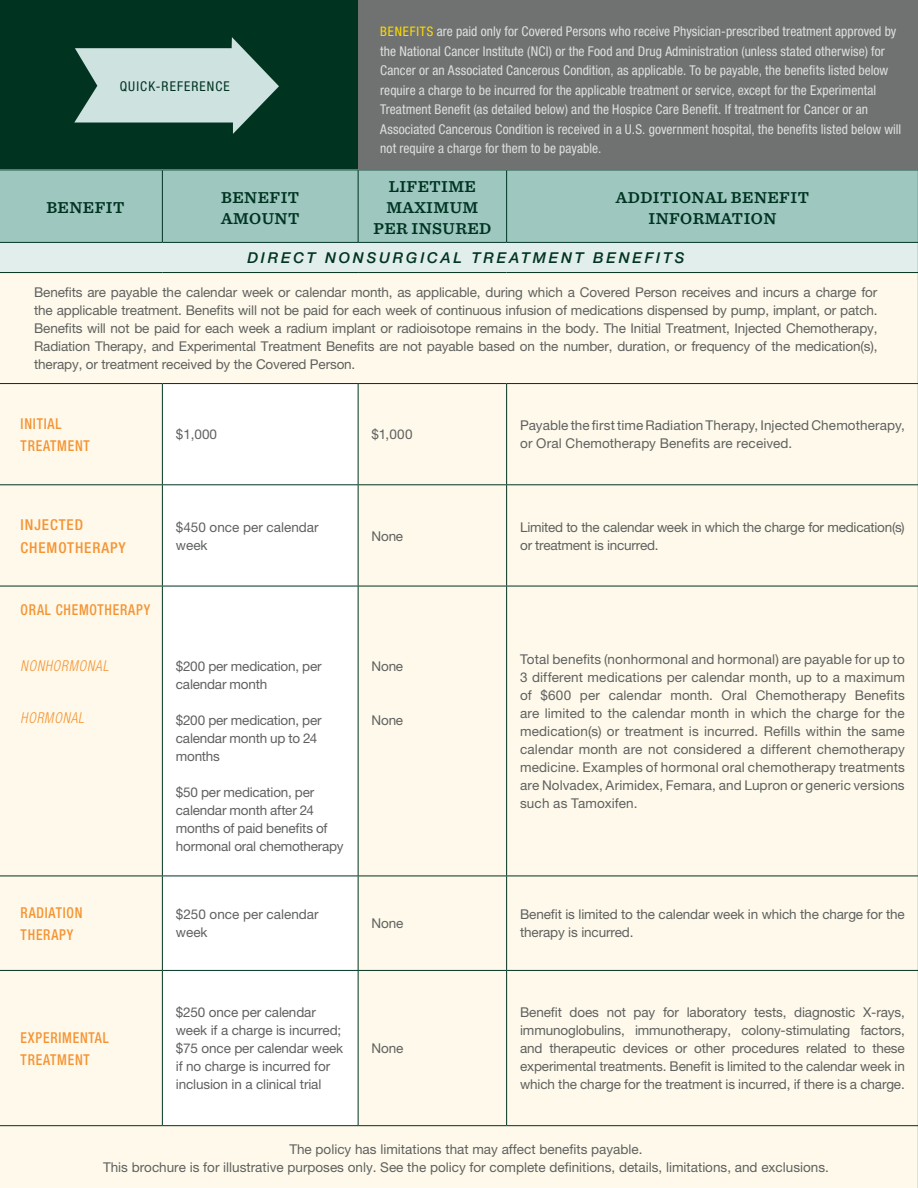
<style>
.page{position:relative;width:918px;height:1188px;background:#fff}
.page>*{position:absolute;margin:0;border:0;box-sizing:border-box;transform-origin:0 0}
.t1{font:600 16.5px/21px "Sentinel";letter-spacing:.025em;color:#003421}
.t2{font:500 condensed 15px/22.5px "Helvetica Neue LTCE";letter-spacing:.06em;color:#f59433;scale:.9 1}
.t3{font:italic 500 15px "Helvetica Neue CELT";letter-spacing:.185em;color:#003421}
.t4{font:500 condensed 15px/22.5px "Helvetica Neue LTCE";letter-spacing:.06em;color:#f59433}
.t5{font:italic 300 condensed 15px "Helvetica Neue LTCE";letter-spacing:.06em;color:#f59433;scale:.9 1}
.t6{font:13.5px/18px "Helvetica Neue CELT";letter-spacing:-.01em;color:#5f6160}
.t7{font:condensed 13.5px/19.5px "Helvetica Neue LTCE";letter-spacing:.005em;color:#dedfdf}
.t8{font:13.5px/18px "Helvetica Neue CELT";letter-spacing:.01em;color:#5f6160}
.t9{font:condensed 13.5px "Helvetica Neue LTCE";letter-spacing:.13em;color:#003421}
.s1{font-size:13.2px;color:#ffdc00}
</style>
<div class="page">
<div style="left:0;top:0;width:358px;height:200px;background:#003421"></div>
<div style="left:358px;top:0;width:560px;height:170px;background:#707272"></div>
<div style="left:0;top:171px;width:917px;height:71px;background:#9ec7c0"></div>
<div style="left:0;top:242px;width:918px;height:31px;background:#e2eeec"></div>
<div style="left:0;top:273px;width:917px;height:915px;background:#fef9ea"></div>
<svg style="left:163px;top:384px;width:195px;height:741px"></svg>
<hr style="left:162px;top:170px;width:1px;height:72px;background:#003421">
<hr style="left:358px;top:170px;width:149px;height:1px;background:#003421">
<hr style="left:358px;top:170px;width:1px;height:72px;background:#003421">
<hr style="left:507px;top:170px;width:411px;height:1px;background:#003421">
<hr style="left:506px;top:170px;width:1px;height:72px;background:#003421">
<hr style="left:917px;top:170px;width:1px;height:72px;background:#003421">
<hr style="left:0;top:242px;width:162px;height:1px;background:#003421">
<hr style="left:162px;top:242px;width:196px;height:1px;background:#003421">
<hr style="left:358px;top:242px;width:149px;height:1px;background:#003421">
<hr style="left:507px;top:242px;width:411px;height:1px;background:#003421">
<svg style="left:917px;top:243px;width:1px;height:29px"></svg>
<hr style="left:162px;top:384px;width:1px;height:100px;background:#003421">
<hr style="left:358px;top:384px;width:1px;height:100px;background:#003421">
<hr style="left:506px;top:384px;width:1px;height:100px;background:#003421">
<hr style="left:917px;top:384px;width:1px;height:100px;background:#003421">
<hr style="left:0;top:484px;width:162px;height:1px;background:#003421">
<hr style="left:162px;top:484px;width:196px;height:1px;background:#003421">
<hr style="left:162px;top:485px;width:1px;height:101px;background:#003421">
<hr style="left:358px;top:484px;width:149px;height:1px;background:#003421">
<hr style="left:358px;top:485px;width:1px;height:101px;background:#003421">
<hr style="left:507px;top:484px;width:411px;height:1px;background:#003421">
<hr style="left:506px;top:485px;width:1px;height:101px;background:#003421">
<hr style="left:917px;top:485px;width:1px;height:101px;background:#003421">
<hr style="left:0;top:586px;width:162px;height:1px;background:#003421">
<hr style="left:162px;top:586px;width:196px;height:1px;background:#003421">
<hr style="left:162px;top:586px;width:1px;height:290px;background:#003421">
<hr style="left:358px;top:586px;width:149px;height:1px;background:#003421">
<hr style="left:358px;top:586px;width:1px;height:290px;background:#003421">
<hr style="left:507px;top:586px;width:411px;height:1px;background:#003421">
<hr style="left:506px;top:586px;width:1px;height:290px;background:#003421">
<hr style="left:917px;top:586px;width:1px;height:290px;background:#003421">
<hr style="left:0;top:876px;width:162px;height:1px;background:#003421">
<hr style="left:162px;top:876px;width:196px;height:1px;background:#003421">
<hr style="left:162px;top:876px;width:1px;height:94px;background:#003421">
<hr style="left:358px;top:876px;width:149px;height:1px;background:#003421">
<hr style="left:358px;top:876px;width:1px;height:94px;background:#003421">
<hr style="left:507px;top:876px;width:411px;height:1px;background:#003421">
<hr style="left:506px;top:876px;width:1px;height:94px;background:#003421">
<hr style="left:917px;top:876px;width:1px;height:94px;background:#003421">
<hr style="left:0;top:970px;width:162px;height:1px;background:#003421">
<hr style="left:162px;top:970px;width:196px;height:1px;background:#003421">
<hr style="left:162px;top:971px;width:1px;height:154px;background:#003421">
<hr style="left:358px;top:970px;width:149px;height:1px;background:#003421">
<hr style="left:358px;top:971px;width:1px;height:154px;background:#003421">
<hr style="left:507px;top:970px;width:411px;height:1px;background:#003421">
<hr style="left:506px;top:971px;width:1px;height:154px;background:#003421">
<hr style="left:917px;top:971px;width:1px;height:154px;background:#003421">
<hr style="left:0;top:1125px;width:162px;height:1px;background:#003421">
<hr style="left:162px;top:1125px;width:196px;height:1px;background:#003421">
<hr style="left:358px;top:1125px;width:149px;height:1px;background:#003421">
<hr style="left:507px;top:1125px;width:411px;height:1px;background:#003421">
<hr style="left:917px;top:1126px;width:1px;height:62px;background:#003421">
<hr style="left:0;top:272px;width:162px;height:1px;background:#003421">
<hr style="left:162px;top:272px;width:196px;height:1px;background:#003421">
<hr style="left:358px;top:272px;width:149px;height:1px;background:#003421">
<hr style="left:507px;top:272px;width:411px;height:1px;background:#003421">
<hr style="left:917px;top:273px;width:1px;height:110px;background:#003421">
<hr style="left:0;top:383px;width:162px;height:1px;background:#003421">
<hr style="left:162px;top:383px;width:196px;height:1px;background:#003421">
<hr style="left:358px;top:383px;width:149px;height:1px;background:#003421">
<hr style="left:507px;top:383px;width:411px;height:1px;background:#003421">
<svg style="left:74px;top:37px;width:205px;height:97px"></svg>
<p class="t9" style="left:120px;top:79px;width:112px">Quick-Reference</p>
<p class="t7" style="left:380px;top:22px;width:523px"><span class="s1">Benefit s</span> are paid only for Covered Persons who receive Physician-prescribed treatment approved by the National Cancer Institute (NCI) or the Food and Drug Administration (unless stated otherwise) for Cancer or an Associated Cancerous Condition, as applicable. To be payable, the benefits listed below require a charge to be incurred for the applicable treatment or service, except for the Experimental Treatment Benefit (as detailed below) and the Hospice Care Benefit. If treatment for Cancer or an Associated Cancerous Condition is received in a U.S. government hospital, the benefits listed below will not require a charge for them to be payable.</p>
<p class="t1" style="left:389px;top:176px;width:89px">LIFETIME</p>
<p class="t1" style="left:386px;top:197px;width:54px">MAXIMUM</p>
<p class="t1" style="left:373px;top:218px;width:119px">PER INSURED</p>
<p class="t1" style="left:616px;top:186px;width:195px;text-align:center">ADDITIONAL BENEFIT<br>INFORMATION</p>
<p class="t3" style="left:247px;top:249px;width:439px">DI RECT NONSURGICA L TREATMENT BENEFITS</p>
<p class="t6" style="left:34px;top:284px;width:845px;text-align:justify">Benefits are payable the calendar week or calendar month, as applicable, during which a Covered Person receives and incurs a charge for the applicable treatment. Benefits will not be paid for each week of continuous infusion of medications dispensed by pump, implant, or patch.<br>Benefits will not be paid for each week a radium implant or radioisotope remains in the body. The Initial Treatment, Injected Chemotherapy, Radiation Therapy, and Experimental Treatment Benefits are not payable based on the number, duration, or frequency of the medication(s), therapy, or treatment received by the Covered Person.</p>
<p class="t1" style="left:46px;top:197px;width:80px">BENEFIT</p>
<p class="t1" style="left:221px;top:186px;width:80px">BENEFIT<br>AMOUNT</p>
<p class="t2" style="left:21px;top:412px;width:78px">INITIAL<br>TREATMENT</p>
<p class="t6" style="left:176px;top:426px;width:43px">$1,000</p>
<p class="t6" style="left:372px;top:426px;width:42px">$1,000</p>
<p class="t8" style="left:520px;top:417px;width:386px">Payable the first time Radiation Therapy, Injected Chemotherapy, or Oral Chemotherapy Benefits are received.</p>
<p class="t4" style="left:21px;top:513px;width:107px">INJECTED<br>CHEMOTHERAPY</p>
<p class="t6" style="left:176px;top:518px;width:144px">$450 once per calendar week</p>
<p class="t6" style="left:372px;top:527px;width:33px">None</p>
<p class="t6" style="left:520px;top:518px;width:386px">Limited to the calendar week in which the charge for medication(s) or treatment is incurred.</p>
<p class="t2" style="left:21px;top:598px;width:145px">ORAL CHEMOTHERAPY</p>
<p class="t5" style="left:21px;top:657px;width:19px">NONHOR</p>
<p class="t5" style="left:69px;top:657px;width:46px">MONA L</p>
<p class="t5" style="left:21px;top:709px;width:72px">HORMONA L</p>
<p class="t6" style="left:176px;top:657px;width:147px">$200 per medication, per calendar month</p>
<p class="t6" style="left:176px;top:711px;width:147px">$200 per medication, per calendar month up to 24 months</p>
<p class="t6" style="left:176px;top:783px;width:169px">$50 per medication, per calendar month after 24 months of paid benefits of hormonal oral chemotherapy</p>
<p class="t6" style="left:372px;top:657px;width:33px">None</p>
<p class="t6" style="left:372px;top:711px;width:33px">None</p>
<p class="t6" style="left:520px;top:651px;width:386px;text-align:justify">Total benefits (nonhormonal and hormonal) are payable for up to 3 different medications per calendar month, up to a maximum of $600 per calendar month. Oral Chemotherapy Benefits are limited to the calendar month in which the charge for the medication(s) or treatment is incurred. Refills within the same calendar month are not considered a different chemotherapy medicine. Examples of hormonal oral chemotherapy treatments are Nolvadex, Arimidex, Femara, and Lupron or generic versions such as Tamoxifen.</p>
<p class="t2" style="left:21px;top:901px;width:70px">RADIATION<br>TH ERAPY</p>
<p class="t6" style="left:176px;top:906px;width:144px">$250 once per calendar week</p>
<p class="t6" style="left:372px;top:915px;width:33px">None</p>
<p class="t6" style="left:520px;top:906px;width:386px">Benefit is limited to the calendar week in which the charge for the therapy is incurred.</p>
<p class="t2" style="left:21px;top:1026px;width:96px">EXPERIMENTAL<br>TREATMENT</p>
<p class="t6" style="left:176px;top:1004px;width:169px">$250 once per calendar week if a charge is incurred; $75 once per calendar week if no charge is incurred for inclusion in a clinical trial</p>
<p class="t6" style="left:372px;top:1040px;width:33px">None</p>
<p class="t6" style="left:520px;top:1004px;width:386px;text-align:justify">Benefit does not pay for laboratory tests, diagnostic X-rays, immunoglobulins, immunotherapy, colony-stimulating factors, and therapeutic devices or other procedures related to these experimental treatments. Benefit is limited to the calendar week in which the charge for the treatment is incurred, if there is a charge.</p>
<p class="t6" style="left:103px;top:1140px;width:727px;text-align:center">The policy has limitations that may affect benefits payable.<br>This brochure is for illustrative purposes only. See the policy for complete definitions, details, limitations, and exclusions.</p>
</div>
